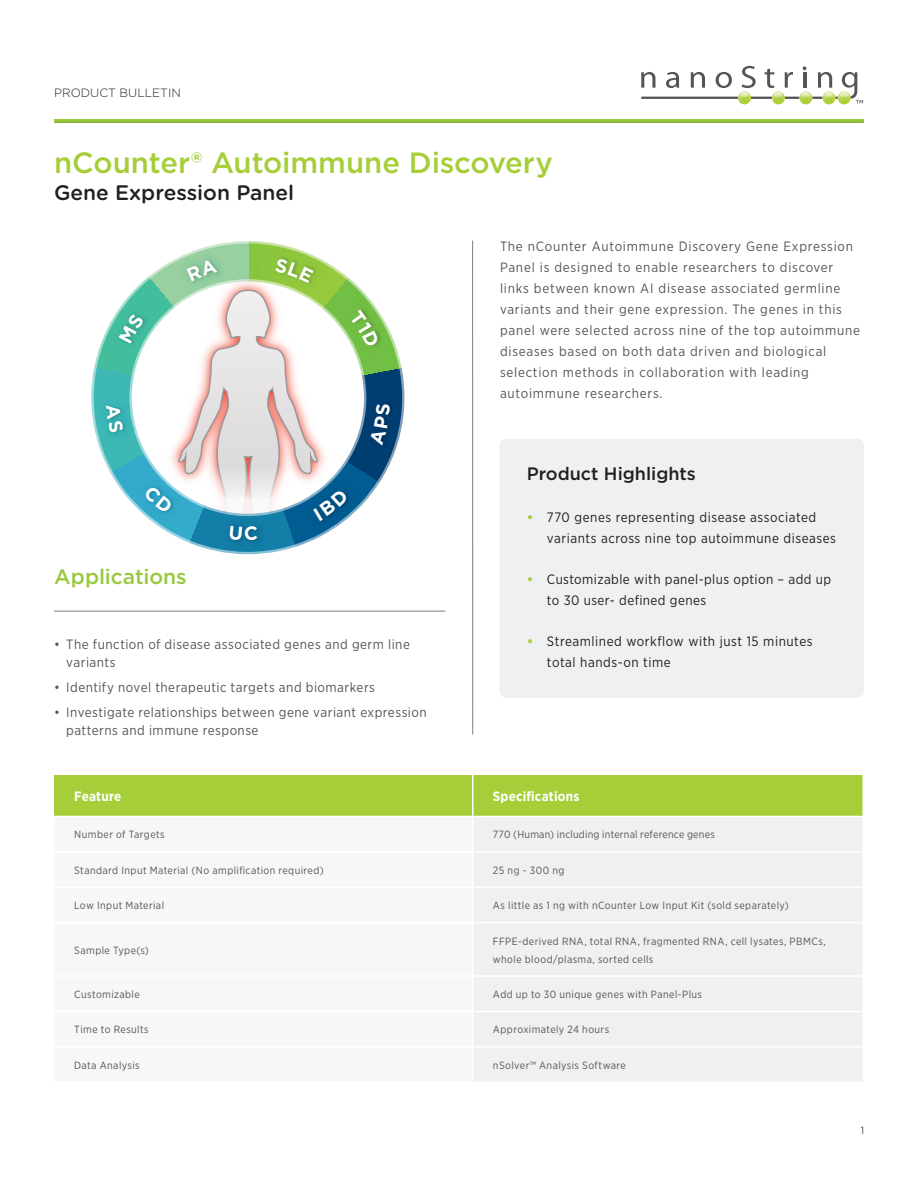
<style>
.page{position:relative;width:918px;height:1188px;background:#fff}
.page>*{position:absolute;margin:0;border:0;box-sizing:border-box;transform-origin:0 0}
.Heading_1{font:500 29.25px "Gotham";letter-spacing:-.005em;color:#a6ce39}
.Heading_1-2{font:500 21px "Gotham Rounded";color:#231f20}
.Body_Text{font:500 21px "Gotham";color:#97c93c}
.Heading_1-3{font:500 18px "Gotham";color:#231f20}
.t1{font:13.65px/21px "Gotham Narrow";letter-spacing:.04em;color:#231f20}
.Body_Text-2{font:13.5px/21px "Gotham Narrow";letter-spacing:.055em;color:#555659}
.NEW_Body_Row_Left_Al{font:13.5px/18px "Gotham Narrow";letter-spacing:.035em;color:#555659}
.NEW_Body_Row_Left_Al-2{font:700 13.5px "Gotham Narrow";letter-spacing:.015em;color:#fff}
.t2{font:300 12px "Gotham";color:#231f20}
.NEW_Body_Row_Left_Al-3{font:10.5px/18px "Gotham Narrow";letter-spacing:.04em;color:#555659}
.NEW_Body_Row_Left_Al-4{font:10.5px "Gotham Narrow";letter-spacing:.02em;color:#555659}
.t3{font:10.5px "Gotham Narrow";color:#48494d}
.s1{font-family:"Gotham";font-weight:700;color:#a6ce39}
</style>
<div class="page">
<div style="left:52px;top:119px;width:813px;height:6px;background:#231f20;opacity:.1"></div>
<div style="left:500px;top:439px;width:364px;height:259px;background:#eff0f1;border-radius:7px"></div>
<div style="left:54px;top:775px;width:808px;height:41px;background:#a6ce39"></div>
<div style="left:474px;top:817px;width:388px;height:264px;background:#eff0ef"></div>
<hr style="left:473px;top:851px;width:391px;height:2px;background:#fff">
<hr style="left:473px;top:887px;width:391px;height:1px;background:#fff">
<hr style="left:473px;top:922px;width:391px;height:1px;background:#fff">
<hr style="left:473px;top:975px;width:391px;height:2px;background:#fff">
<hr style="left:473px;top:1011px;width:391px;height:1px;background:#fff">
<hr style="left:473px;top:1046px;width:391px;height:2px;background:#fff">
<hr style="left:472px;top:775px;width:1px;height:41px;background:#fff">
<hr style="left:54px;top:611px;width:392px;height:1px;background:#7a7e83">
<hr style="left:472px;top:241px;width:1px;height:494px;background:#7a7e83">
<img style="left:97px;top:248px;width:308px;height:211px">
<img style="left:104px;top:253px;width:299px;height:210px">
<svg style="left:641px;top:66px;width:222px;height:38px"></svg>
<svg style="left:275px;top:258px;width:39px;height:25px"></svg>
<svg style="left:187px;top:259px;width:31px;height:23px"></svg>
<svg style="left:106px;top:289px;width:284px;height:266px"></svg>
<p class="t2" style="left:54px;top:85px;width:128px">PRODUCT BULLETIN</p>
<p class="Heading_1" style="left:54px;top:144px;width:500px">nCounter® Autoimmune Discovery</p>
<p class="Heading_1-2" style="left:54px;top:178px;width:242px">Gene Expression Panel</p>
<p class="Body_Text-2" style="left:500px;top:236px;width:362px">The nCounter Autoimmune Discovery Gene Expression Panel is designed to enable researchers to discover links between known AI disease associated germline variants and their gene expression. The genes in this panel were selected across nine of the top autoimmune diseases based on both data driven and biological selection methods in collaboration with leading autoimmune researchers.</p>
<p class="Body_Text" style="left:54px;top:563px;width:134px">Applications</p>
<p class="NEW_Body_Row_Left_Al" style="left:66px;top:635px;width:345px;text-indent:-12px">• The function of disease associated genes and germ line variants</p>
<p class="NEW_Body_Row_Left_Al" style="left:54px;top:678px;width:322px">• Identify novel therapeutic targets and biomarkers</p>
<p class="NEW_Body_Row_Left_Al" style="left:66px;top:703px;width:362px;text-indent:-12px">• Investigate relationships between gene variant expression patterns and immune response</p>
<p class="Heading_1-3" style="left:527px;top:462px;width:171px">Product Highlights</p>
<p class="t1" style="left:547px;top:506px;width:291px;text-indent:-20px"><span class="s1">•</span> 770 genes representing disease associated variants across nine top autoimmune diseases</p>
<p class="t1" style="left:547px;top:568px;width:286px;text-indent:-20px"><span class="s1">•</span> Customizable with panel-plus option – add up to 30 user- defined genes</p>
<p class="t1" style="left:547px;top:630px;width:267px;text-indent:-20px"><span class="s1">•</span> Streamlined workflow with just 15 minutes total hands-on time</p>
<p class="NEW_Body_Row_Left_Al-2" style="left:74px;top:788px;width:49px">Feature</p>
<p class="NEW_Body_Row_Left_Al-2" style="left:493px;top:788px;width:88px">Specifications</p>
<p class="NEW_Body_Row_Left_Al-3" style="left:74px;top:825px;width:92px">Number of Targets</p>
<p class="NEW_Body_Row_Left_Al-4" style="left:493px;top:828px;width:223px">770 (Human) including internal reference genes</p>
<p class="NEW_Body_Row_Left_Al-3" style="left:74px;top:861px;width:251px">Standard Input Material (No amplification required)</p>
<p class="NEW_Body_Row_Left_Al-3" style="left:493px;top:861px;width:73px">25 ng - 300 ng</p>
<p class="NEW_Body_Row_Left_Al-3" style="left:74px;top:896px;width:91px">Low Input Material</p>
<p class="NEW_Body_Row_Left_Al-3" style="left:493px;top:896px;width:297px">As little as 1 ng with nCounter Low Input Kit (sold separately)</p>
<p class="NEW_Body_Row_Left_Al-3" style="left:74px;top:941px;width:76px">Sample Type(s)</p>
<p class="NEW_Body_Row_Left_Al-3" style="left:493px;top:932px;width:334px">FFPE-derived RNA, total RNA, fragmented RNA, cell lysates, PBMCs, whole blood/plasma, sorted cells</p>
<p class="NEW_Body_Row_Left_Al-3" style="left:74px;top:985px;width:67px">Customizable</p>
<p class="NEW_Body_Row_Left_Al-3" style="left:493px;top:985px;width:211px">Add up to 30 unique genes with Panel-Plus</p>
<p class="NEW_Body_Row_Left_Al-3" style="left:74px;top:1020px;width:76px">Time to Results</p>
<p class="NEW_Body_Row_Left_Al-3" style="left:493px;top:1020px;width:118px">Approximately 24 hours</p>
<p class="NEW_Body_Row_Left_Al-3" style="left:74px;top:1056px;width:67px">Data Analysis</p>
<p class="NEW_Body_Row_Left_Al-3" style="left:493px;top:1056px;width:135px">nSolver™ Analysis Software</p>
<p class="t3" style="left:861px;top:1124px;width:5px">1</p>
</div>
